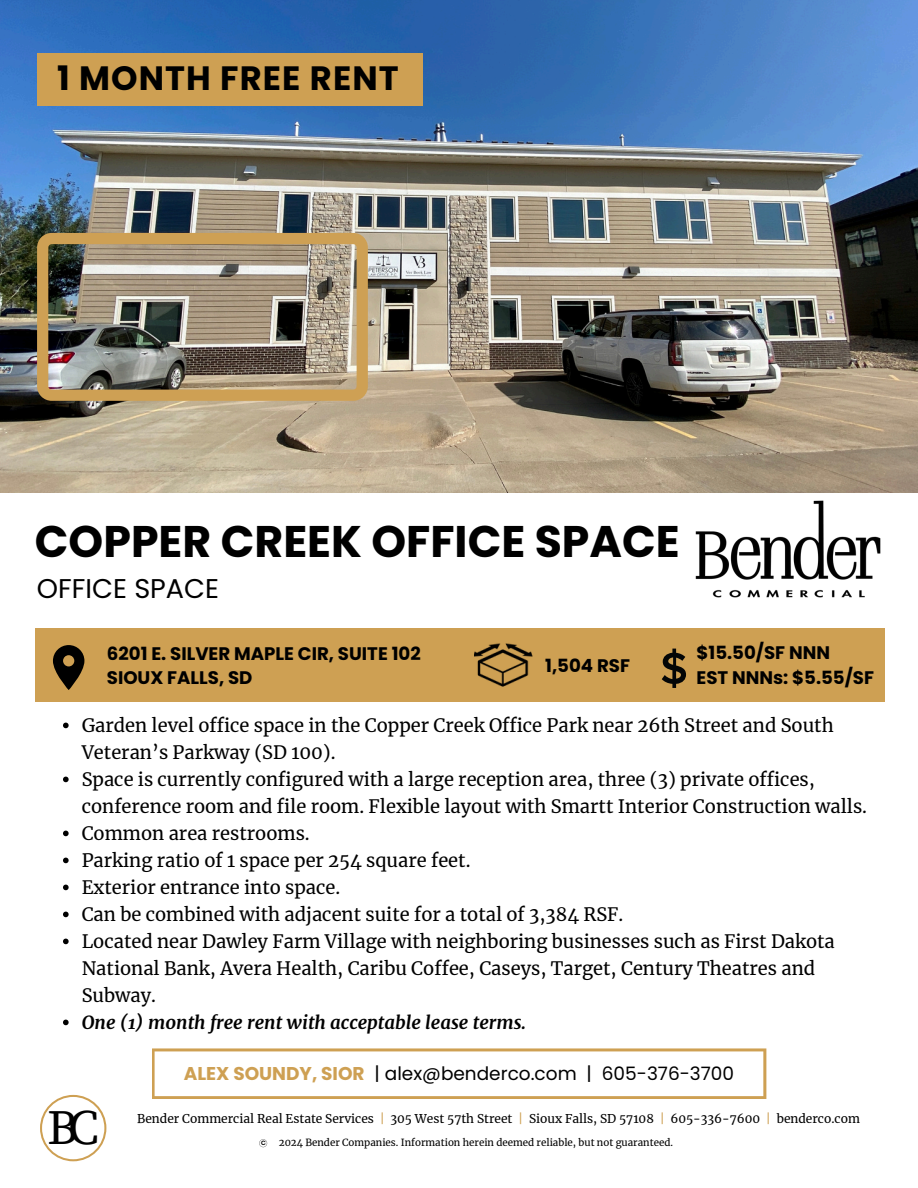
<style>
.page{position:relative;width:918px;height:1188px;background:#fff}
.page>*{position:absolute;margin:0;border:0;box-sizing:border-box;transform-origin:0 0}
.t1{font:48.9px "Source Serif Pro";color:#000}
.t2{font:700 44.25px "Poppins";color:#000}
.t3{font:700 33.75px "Poppins";letter-spacing:.035em;color:#000}
.t4{font:27.15px "Poppins";color:#000}
.t5{font:18.45px "Poppins";color:#000}
.t6{font:18.3px/27px "Merriweather";color:#000}
.t7{font:italic 700 18.3px "Merriweather";color:#000}
.t8{font:700 18.15px/24.8px "Poppins";color:#000}
.t9{font:12px "Merriweather";color:#000}
.t10{font:9.75px "Merriweather";color:#000}
.t11{font:700 6.6px "Cottorway Typeface";color:#000}
.s1{font-weight:700;color:#cea053}
.s2{color:#cea053}
</style>
<div class="page">
<img style="left:0;top:0;width:918px;height:492px">
<div style="left:37px;top:53px;width:386px;height:53px;background:#cea053"></div>
<div style="left:35px;top:628px;width:850px;height:74px;background:#cea053"></div>
<svg style="left:53px;top:645px;width:31px;height:45px"></svg>
<svg style="left:662px;top:649px;width:24px;height:39px"></svg>
<img style="left:474px;top:643px;width:59px;height:44px">
<img style="left:695px;top:500px;width:186px;height:98px">
<svg style="left:40px;top:1095px;width:66px;height:66px"></svg>
<svg style="left:259px;top:1139px;width:8px;height:8px"></svg>
<svg style="left:152px;top:1048px;width:614px;height:51px"></svg>
<img style="left:37px;top:233px;width:331px;height:168px">
<svg style="left:63px;top:723px;width:6px;height:5px"></svg>
<svg style="left:63px;top:777px;width:6px;height:5px"></svg>
<svg style="left:63px;top:831px;width:6px;height:5px"></svg>
<svg style="left:63px;top:858px;width:6px;height:5px"></svg>
<svg style="left:63px;top:885px;width:6px;height:5px"></svg>
<svg style="left:63px;top:912px;width:6px;height:5px"></svg>
<svg style="left:63px;top:939px;width:6px;height:5px"></svg>
<svg style="left:63px;top:1020px;width:6px;height:5px"></svg>
<p class="t3" style="left:57px;top:55px;width:343px">1 MONTH FREE RENT</p>
<h3 class="t2" style="left:35px;top:510px;width:646px">COPPER CREEK OFFICE SPACE</h3>
<p class="t4" style="left:37px;top:570px;width:184px">OFFICE SPACE</p>
<p class="t8" style="left:107px;top:641px;width:315px">6201 E. SILVER MAPLE CIR, SUITE 102<br>SIOUX FALLS, SD</p>
<p class="t8" style="left:545px;top:653px;width:86px">1,504 RSF</p>
<p class="t8" style="left:697px;top:640px;width:179px">$15.50/SF NNN<br>EST NNNs: $5.55/SF</p>
<h1 class="t6" style="left:82px;top:712px;width:754px">Garden level office space in the Copper Creek Office Park near 26th Street and South<br>Veteran’s Parkway (SD 100).</h1>
<h4 class="t6" style="left:82px;top:766px;width:787px">Space is currently configured with a large reception area, three (3) private offices, conference room and file room. Flexible layout with Smartt Interior Construction walls.</h4>
<p class="t6" style="left:82px;top:820px;width:230px">Common area restrooms.</p>
<h5 class="t6" style="left:82px;top:847px;width:390px">Parking ratio of 1 space per 254 square feet.</h5>
<p class="t6" style="left:82px;top:874px;width:260px">Exterior entrance into space.</p>
<h5 class="t6" style="left:82px;top:901px;width:543px">Can be combined with adjacent suite for a total of 3,384 RSF.</h5>
<p class="t6" style="left:82px;top:928px;width:755px">Located near Dawley Farm Village with neighboring businesses such as First Dakota<br>National Bank, Avera Health, Caribu Coffee, Caseys, Target, Century Theatres and<br>Subway.</p>
<h6 class="t7" style="left:82px;top:1011px;width:446px">One (1) month free rent with acceptable lease terms.</h6>
<p class="t1" style="left:47px;top:1099px;width:53px">BC</p>
<h2 class="t5" style="left:184px;top:1061px;width:552px"><span class="s1">ALEX SOUNDY, SIOR</span> | alex@benderco.com | 605-376-3700</h2>
<p class="t9" style="left:137px;top:1111px;width:529px">Bender Commercial Real Estate Services <span class="s2">|</span> 305 West 57th Street <span class="s2">|</span> Sioux Falls, SD 57108 <span class="s2">|</span></p>
<p class="t9" style="left:670px;top:1111px;width:191px">605-336-7600 <span class="s2">|</span> benderco.com</p>
<p class="t11" style="left:261px;top:1139px;width:6px">C</p>
<p class="t10" style="left:279px;top:1136px;width:396px">2024 Bender Companies. Information herein deemed reliable, but not guaranteed.</p>
</div>
